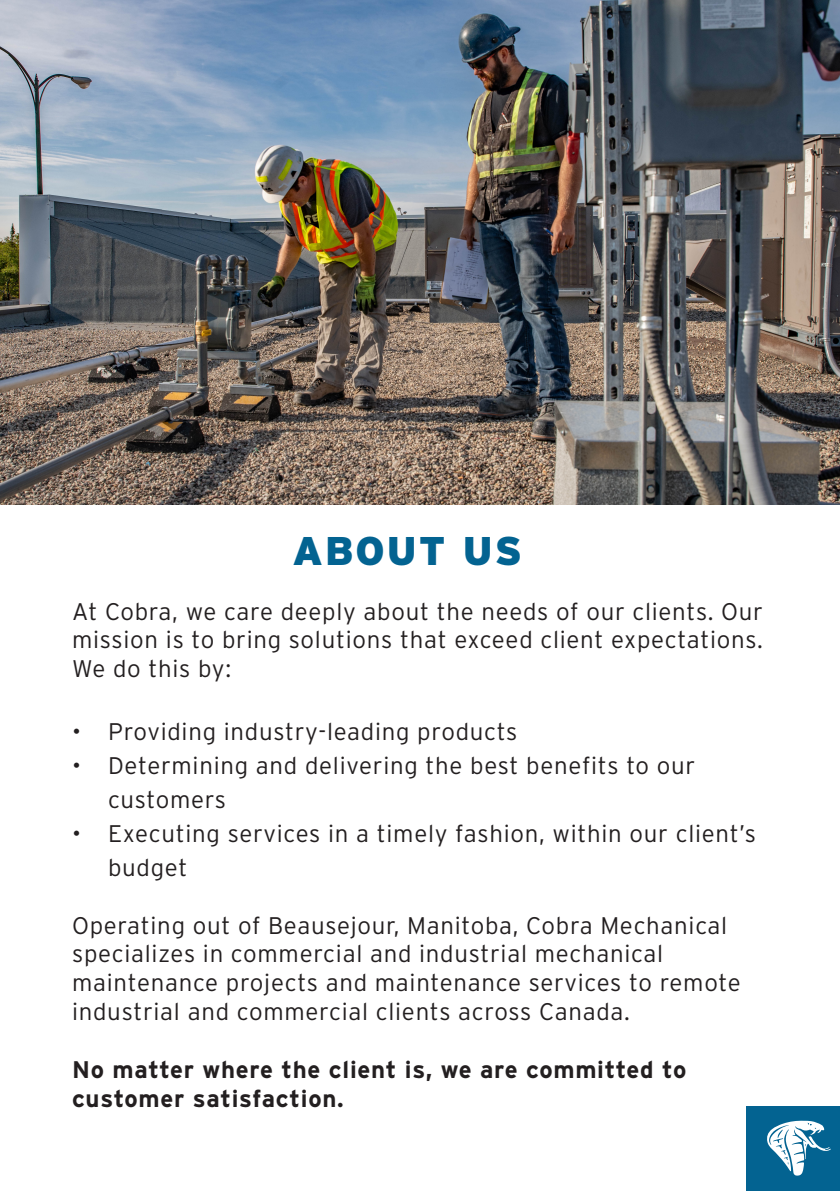
<style>
.page{position:relative;width:840px;height:1191px;background:#fff}
.page>*{position:absolute;margin:0;border:0;box-sizing:border-box;transform-origin:0 0}
.t1{font:900 40px "Interstate";letter-spacing:.05em;color:#036391}
.t2{font:300 24px/28.8px "Interstate";letter-spacing:.03em;color:#231f20}
.t3{font:700 24px/28.8px "Interstate";letter-spacing:.03em;color:#231f20}
</style>
<div class="page">
<div style="left:745px;top:1106px;width:94px;height:85px;background:#036391"></div>
<svg style="left:767px;top:1120px;width:63px;height:55px"></svg>
<img style="left:1px;top:0;width:838px;height:505px">
<p class="t1" style="left:292px;top:528px;width:231px">ABOUT US</p>
<p class="t2" style="left:72px;top:596px;width:692px;text-align:justify">At Cobra, we care deeply about the needs of our clients. Our mission is to bring solutions that exceed client expectations.<br>We do this by:</p>
<p class="t2" style="left:72px;top:717px;width:446px">• Providing industry-leading products</p>
<p class="t2" style="left:108px;top:748px;width:588px;line-height:34px;text-indent:-36px">• Determining and delivering the best benefits to our customers</p>
<p class="t2" style="left:108px;top:816px;width:649px;line-height:34px;text-indent:-36px">• Executing services in a timely fashion, within our client’s budget</p>
<p class="t2" style="left:72px;top:910px;width:669px">Operating out of Beausejour, Manitoba, Cobra Mechanical specializes in commercial and industrial mechanical maintenance projects and maintenance services to remote industrial and commercial clients across Canada.</p>
<p class="t3" style="left:72px;top:1054px;width:615px">No matter where the client is, we are committed to customer satisfaction.</p>
</div>
